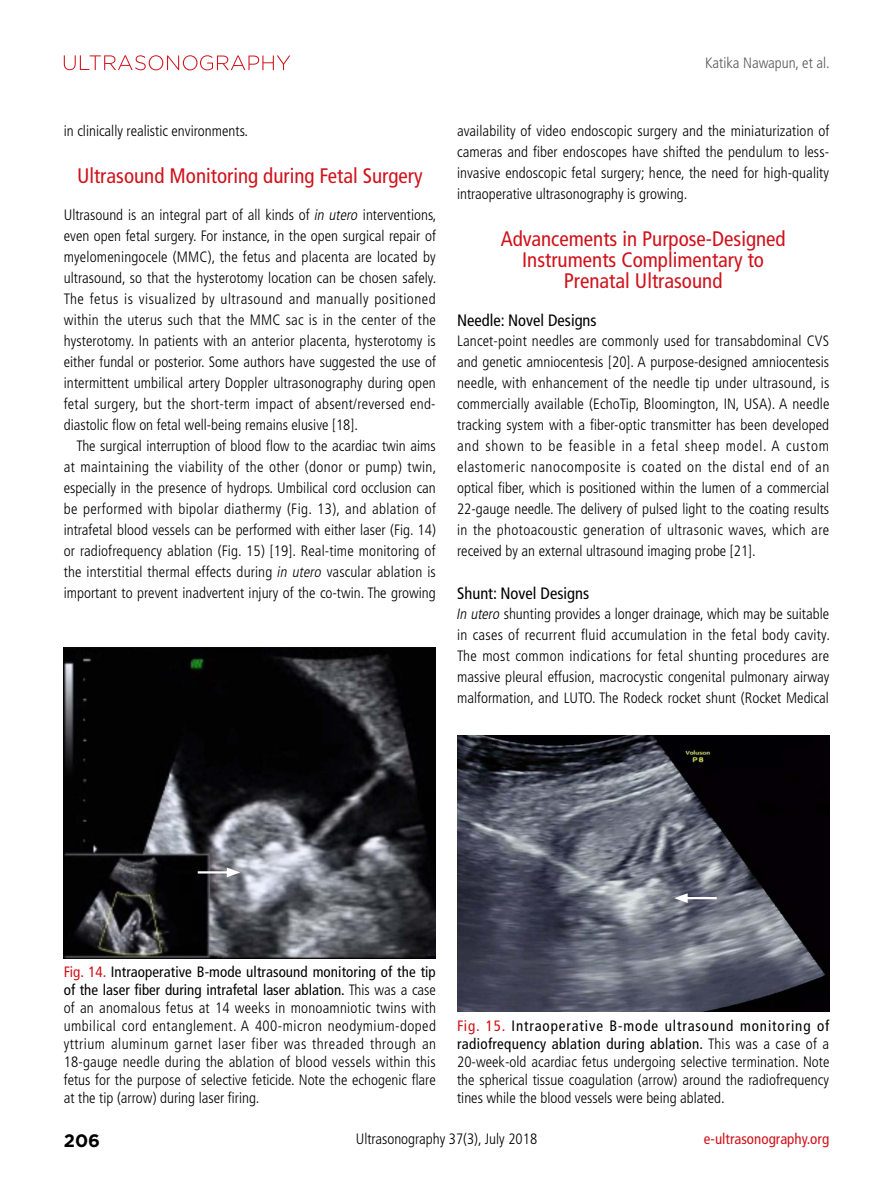
<style>
.page{position:relative;width:893px;height:1191px;background:#fff}
.page>*{position:absolute;margin:0;border:0;box-sizing:border-box;transform-origin:0 0}
.t1{font:condensed 21px/21px "Frutiger LT Std";color:#d0121b;text-align:center}
.t2{font:700 18px "Gotham";color:#000}
.t3{font:condensed 16.5px "Frutiger LT Std";color:#000}
.t4{font:300 condensed 15px/21px "Frutiger LT Std";color:#000;text-align:justify}
.t5{font:condensed 15px "Frutiger LT Std";color:#d0121b}
.t6{font:300 condensed 15px "Frutiger LT Std";color:#595757}
.s1{font-style:italic}
.s2{font-weight:400;color:#d0121b}
.s3{font-weight:400}
</style>
<div class="page">
<svg style="left:64px;top:55px;width:226px;height:15px"></svg>
<img style="left:457px;top:735px;width:372px;height:277px">
<img style="left:64px;top:648px;width:372px;height:310px">
<hr style="left:198px;top:871px;width:33px;height:2px;background:#fff">
<svg style="left:227px;top:867px;width:13px;height:10px"></svg>
<hr style="left:683px;top:897px;width:34px;height:2px;background:#fff">
<svg style="left:674px;top:893px;width:14px;height:10px"></svg>
<p class="t6" style="left:705px;top:54px;width:126px">Katika Nawapun, et al.</p>
<p class="t4" style="left:64px;top:120px;width:186px">in clinically realistic environments.</p>
<h1 class="t1" style="left:77px;top:165px;width:347px">Ultrasound Monitoring during Fetal Surgery</h1>
<p class="t4" style="left:64px;top:204px;width:374px">Ultrasound is an integral part of all kinds of <span class="s1">in utero</span> interventions, even open fetal surgery. For instance, in the open surgical repair of myelomeningocele (MMC), the fetus and placenta are located by ultrasound, so that the hysterotomy location can be chosen safely.<br>The fetus is visualized by ultrasound and manually positioned within the uterus such that the MMC sac is in the center of the hysterotomy. In patients with an anterior placenta, hysterotomy is either fundal or posterior. Some authors have suggested the use of intermittent umbilical artery Doppler ultrasonography during open fetal surgery, but the short-term impact of absent/reversed end&shy;diastolic flow on fetal well-being remains elusive [18].</p>
<p class="t4" style="left:64px;top:435px;width:374px;text-indent:13px">The surgical interruption of blood flow to the acardiac twin aims at maintaining the viability of the other (donor or pump) twin, especially in the presence of hydrops. Umbilical cord occlusion can be performed with bipolar diathermy (Fig. 13), and ablation of intrafetal blood vessels can be performed with either laser (Fig. 14) or radiofrequency ablation (Fig. 15) [19]. Real-time monitoring of the interstitial thermal effects during <span class="s1">in utero</span> vascular ablation is important to prevent inadvertent injury of the co-twin. The growing</p>
<p class="t4" style="left:457px;top:120px;width:374px">availability of video endoscopic surgery and the miniaturization of cameras and fiber endoscopes have shifted the pendulum to less&shy;invasive endoscopic fetal surgery; hence, the need for high-quality intraoperative ultrasonography is growing.</p>
<h1 class="t1" style="left:501px;top:228px;width:286px">Advancements in Purpose-Designed<br>Instruments Complimentary to<br>Prenatal Ultrasound</h1>
<p class="t3" style="left:457px;top:311px;width:141px">Needle: Novel Designs</p>
<p class="t4" style="left:457px;top:330px;width:374px">Lancet-point needles are commonly used for transabdominal CVS and genetic amniocentesis [20]. A purpose-designed amniocentesis needle, with enhancement of the needle tip under ultrasound, is commercially available (EchoTip, Bloomington, IN, USA). A needle tracking system with a fiber-optic transmitter has been developed and shown to be feasible in a fetal sheep model. A custom elastomeric nanocomposite is coated on the distal end of an optical fiber, which is positioned within the lumen of a commercial 22-gauge needle. The delivery of pulsed light to the coating results in the photoacoustic generation of ultrasonic waves, which are received by an external ultrasound imaging probe [21].</p>
<p class="t3" style="left:457px;top:584px;width:133px">Shunt: Novel Designs</p>
<p class="t4" style="left:456px;top:603px;width:375px"><span class="s1">In utero</span> shunting provides a longer drainage, which may be suitable in cases of recurrent fluid accumulation in the fetal body cavity.<br>The most common indications for fetal shunting procedures are massive pleural effusion, macrocystic congenital pulmonary airway malformation, and LUTO. The Rodeck rocket shunt (Rocket Medical</p>
<p class="t4" style="left:64px;top:963px;width:374px;line-height:18px"><span class="s2">Fig. 14.</span> <span class="s3">Intraoperative B-mode ultrasound monitoring of the tip of the laser fiber during intrafetal laser ablation.</span> This was a case of an anomalous fetus at 14 weeks in monoamniotic twins with umbilical cord entanglement. A 400-micron neodymium-doped yttrium aluminum garnet laser fiber was threaded through an 18-gauge needle during the ablation of blood vessels within this fetus for the purpose of selective feticide. Note the echogenic flare at the tip (arrow) during laser firing.</p>
<p class="t4" style="left:457px;top:1017px;width:374px;line-height:18px"><span class="s2">Fig. 15.</span> <span class="s3">Intraoperative B-mode ultrasound monitoring of radiofrequency ablation during ablation.</span> This was a case of a 20-week-old acardiac fetus undergoing selective termination. Note the spherical tissue coagulation (arrow) around the radiofrequency tines while the blood vessels were being ablated.</p>
<p class="t2" style="left:64px;top:1130px;width:38px">206</p>
<p class="t4" style="left:356px;top:1128px;width:183px">Ultrasonography 37(3), July 2018</p>
<p class="t5" style="left:704px;top:1130px;width:127px">e-ultrasonography.org</p>
</div>
